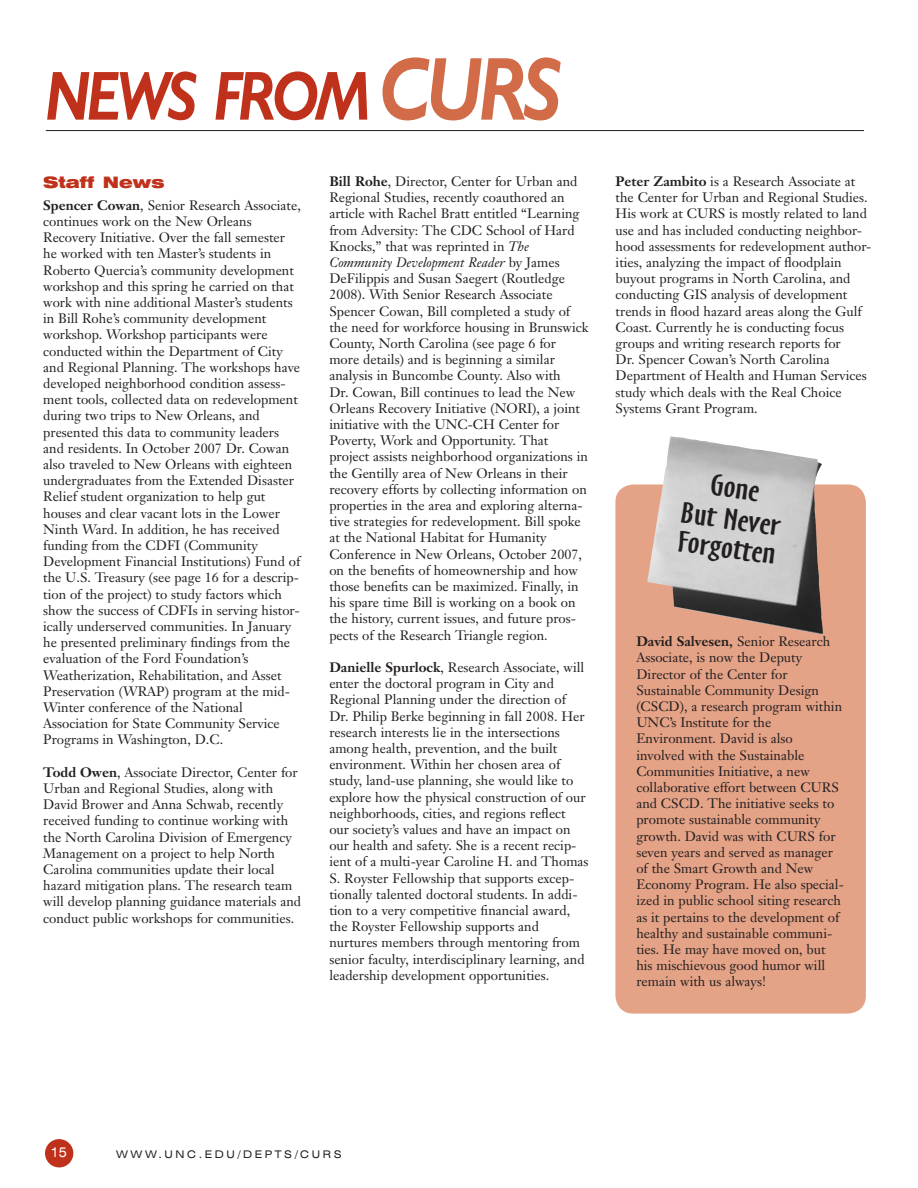
<style>
.page{position:relative;width:918px;height:1188px;background:#fff}
.page>*{position:absolute;margin:0;border:0;box-sizing:border-box;transform-origin:0 0}
.t1{font:italic 700 69.75px "Gentle Sans";letter-spacing:-.065em;color:#bf311a;scale:.83 1}
.t2{font:27.3px/30px "Oz Handicraft BT";color:#231f20;text-align:center;scale:1.5 1}
.t3{font:900 expanded 15.75px "Swiss 721 BT";color:#bf311a}
.t4{font:13.5px/16.2px "Janson Text";color:#231f20}
.t5{font:expanded 13.5px "Swiss 721 BT";color:#fff;scale:.9 1}
.t6{font:expanded 10.5px "Swiss 721 BT";letter-spacing:.25em;color:#231f20}
.s1{font-size:90px;color:#d16b48}
.s2{font-weight:700}
.s3{font-style:italic}
</style>
<div class="page">
<div style="left:45px;top:1139px;width:28px;height:28px;background:#bf311a;border-radius:50%"></div>
<hr style="left:46px;top:130px;width:818px;height:1px;background:#231f20">
<div style="left:615px;top:484px;width:251px;height:530px;background:#e4a286;border-radius:18px"></div>
<img style="left:647px;top:436px;width:176px;height:199px">
<h1 class="t1" style="left:45px;top:77px;width:624px">NEWS FROM <span class="s1">CURS</span></h1>
<p class="t3" style="left:43px;top:177px;width:123px">Staff News</p>
<p class="t4" style="left:43px;top:198px;width:259px"><span class="s2">Spencer Cowan</span>, Senior Research Associate, continues work on the New Orleans Recovery Initiative. Over the fall semester he worked with ten Master’s students in Roberto Quercia’s community development workshop and this spring he carried on that work with nine additional Master’s students in Bill Rohe’s community development workshop. Workshop participants were conducted within the Department of City and Regional Planning. The workshops have developed neighborhood condition assess&shy;ment tools, collected data on redevelopment during two trips to New Orleans, and presented this data to community leaders and residents. In October 2007 Dr. Cowan also traveled to New Orleans with eighteen undergraduates from the Extended Disaster Relief student organization to help gut houses and clear vacant lots in the Lower Ninth Ward. In addition, he has received funding from the CDFI (Community Development Financial Institutions) Fund of the U.S. Treasury (see page 16 for a descrip&shy;tion of the project) to study factors which show the success of CDFIs in serving histor&shy;ically underserved communities. In January he presented preliminary findings from the evaluation of the Ford Foundation’s Weatherization, Rehabilitation, and Asset Preservation (WRAP) program at the mid-Winter conference of the National Association for State Community Service Programs in Washington, D.C.</p>
<p class="t4" style="left:43px;top:765px;width:260px"><span class="s2">Todd Owen</span>, Associate Director, Center for Urban and Regional Studies, along with David Brower and Anna Schwab, recently received funding to continue working with the North Carolina Division of Emergency Management on a project to help North Carolina communities update their local hazard mitigation plans. The research team will develop planning guidance materials and conduct public workshops for communities.</p>
<p class="t4" style="left:329px;top:175px;width:261px"><span class="s2">Bill Rohe</span>, Director, Center for Urban and Regional Studies, recently coauthored an article with Rachel Bratt entitled “Learning from Adversity: The CDC School of Hard Knocks,” that was reprinted in <span class="s3">The Community Development Reader</span> by James DeFilippis and Susan Saegert (Routledge 2008). With Senior Research Associate Spencer Cowan, Bill completed a study of the need for workforce housing in Brunswick County, North Carolina (see page 6 for more details) and is beginning a similar analysis in Buncombe County. Also with<br>Dr. Cowan, Bill continues to lead the New Orleans Recovery Initiative (NORI), a joint initiative with the UNC-CH Center for Poverty, Work and Opportunity. That project assists neighborhood organizations in the Gentilly area of New Orleans in their recovery efforts by collecting information on properties in the area and exploring alterna&shy;tive strategies for redevelopment. Bill spoke at the National Habitat for Humanity Conference in New Orleans, October 2007, on the benefits of homeownership and how those benefits can be maximized. Finally, in his spare time Bill is working on a book on the history, current issues, and future pros&shy;pects of the Research Triangle region.</p>
<p class="t4" style="left:329px;top:661px;width:261px"><span class="s2">Danielle Spurlock</span>, Research Associate, will enter the doctoral program in City and Regional Planning under the direction of<br>Dr. Philip Berke beginning in fall 2008. Her research interests lie in the intersections among health, prevention, and the built environment. Within her chosen area of study, land-use planning, she would like to explore how the physical construction of our neighborhoods, cities, and regions reflect our society’s values and have an impact on our health and safety. She is a recent recip&shy;ient of a multi-year Caroline H. and Thomas S. Royster Fellowship that supports excep&shy;tionally talented doctoral students. In addi&shy;tion to a very competitive financial award, the Royster Fellowship supports and nurtures members through mentoring from senior faculty, interdisciplinary learning, and leadership development opportunities.</p>
<p class="t4" style="left:616px;top:175px;width:257px"><span class="s2">Peter Zambito</span> is a Research Associate at the Center for Urban and Regional Studies.<br>His work at CURS is mostly related to land use and has included conducting neighbor&shy;hood assessments for redevelopment author&shy;ities, analyzing the impact of floodplain buyout programs in North Carolina, and conducting GIS analysis of development trends in flood hazard areas along the Gulf Coast. Currently he is conducting focus groups and writing research reports for<br>Dr. Spencer Cowan’s North Carolina Department of Health and Human Services study which deals with the Real Choice Systems Grant Program.</p>
<h2 class="t2" style="left:687px;top:470px;width:69px;rotate:8deg">Gone<br>But Never<br>Forgotten</h2>
<p class="t4" style="left:636px;top:635px;width:209px"><span class="s2">David Salvesen,</span> Senior Research<br>Associate, is now the Deputy<br>Director of the Center for<br>Sustainable Community Design (CSCD), a research program within<br>UNC’s Institute for the<br>Environment. David is also involved with the Sustainable<br>Communities Initiative, a new collaborative effort between CURS and CSCD. The initiative seeks to promote sustainable community growth. David was with CURS for seven years and served as manager of the Smart Growth and New<br>Economy Program. He also special&shy;ized in public school siting research as it pertains to the development of healthy and sustainable communi&shy;ties. He may have moved on, but his mischievous good humor will remain with us always!</p>
<p class="t5" style="left:51px;top:1148px;width:20px">15</p>
<p class="t6" style="left:116px;top:1151px;width:227px">WWW.UNC.EDU/DEPTS/CURS</p>
</div>
